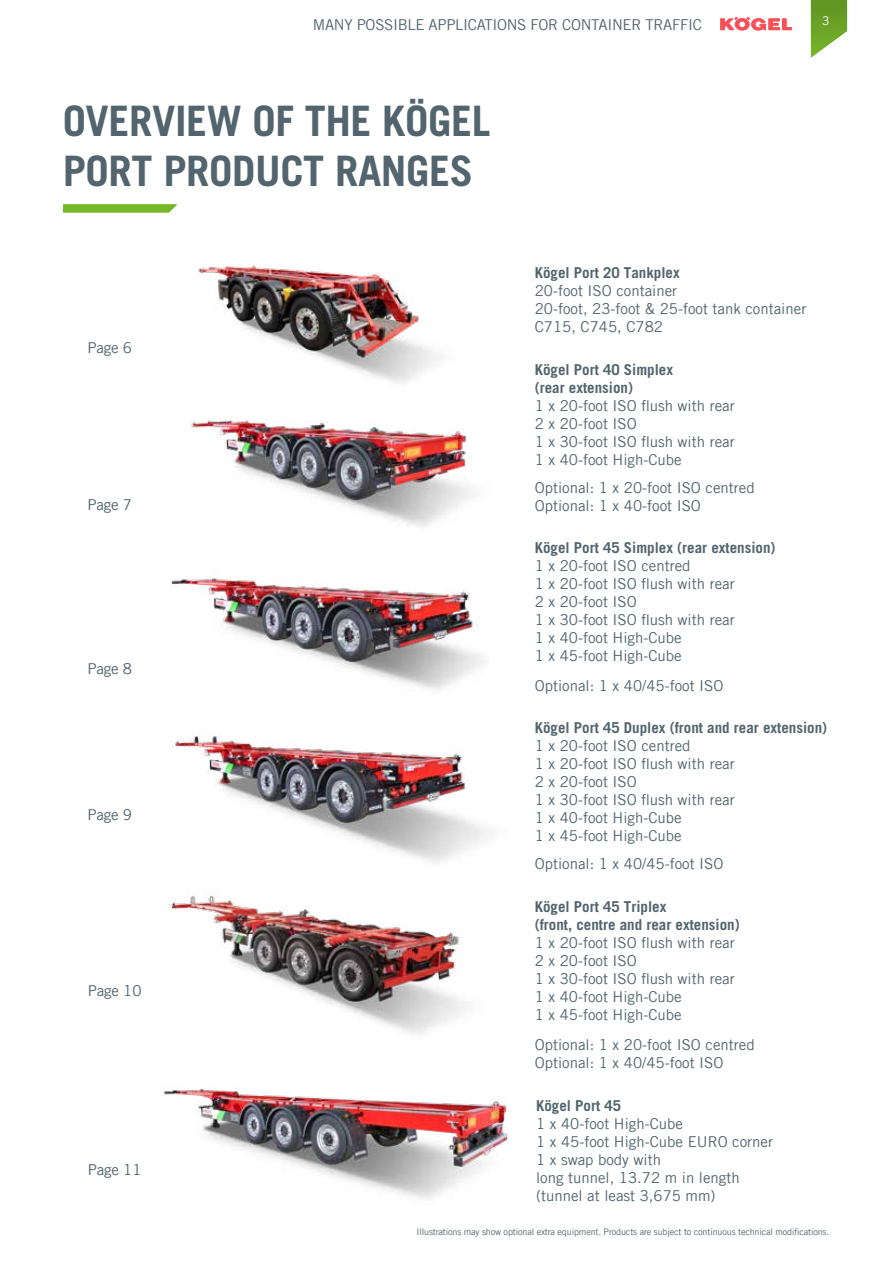
<style>
.page{position:relative;width:893px;height:1263px;background:#fff}
.page>*{position:absolute;margin:0;border:0;box-sizing:border-box;transform-origin:0 0}
.t1{font:700 42px/50.4px "Trade Gothic LT Com";letter-spacing:-.01em;color:#52646d}
.t2{font:15px/18px "Trade Gothic LT Com";color:#52646d}
.t3{font:700 15px/18px "Trade Gothic LT Com";color:#52646d}
.t4{font:15px "Trade Gothic LT Com";letter-spacing:-.02em;color:#52646d}
.t5{font:12px "Trade Gothic LT Com";color:#fff}
.t6{font:9px "Trade Gothic LT Com";letter-spacing:-.015em;color:#52646d}
</style>
<div class="page">
<svg style="left:64px;top:204px;width:114px;height:9px"></svg>
<svg style="left:811px;top:0;width:36px;height:58px"></svg>
<svg style="left:720px;top:17px;width:72px;height:13px"></svg>
<img style="left:198px;top:265px;width:244px;height:118px">
<img style="left:190px;top:420px;width:282px;height:107px">
<img style="left:171px;top:571px;width:317px;height:119px">
<img style="left:171px;top:732px;width:317px;height:130px">
<img style="left:169px;top:895px;width:298px;height:139px">
<img style="left:162px;top:1088px;width:346px;height:111px">
<p class="t4" style="left:313px;top:16px;width:391px">MANY POSSIBLE APPLICATIONS FOR CONTAINER TRAFFIC</p>
<h1 class="t1" style="left:63px;top:95px;width:429px">OVERVIEW OF THE KÖGEL<br>PORT PRODUCT RANGES</h1>
<p class="t5" style="left:822px;top:14px;width:9px">3</p>
<p class="t2" style="left:87px;top:339px;width:46px">Page 6</p>
<p class="t2" style="left:87px;top:496px;width:46px">Page 7</p>
<p class="t2" style="left:87px;top:659px;width:46px">Page 8</p>
<p class="t2" style="left:87px;top:805px;width:46px">Page 9</p>
<p class="t2" style="left:88px;top:981px;width:55px">Page 10</p>
<p class="t2" style="left:88px;top:1160px;width:55px">Page 11</p>
<p class="t3" style="left:535px;top:263px;width:147px">Kögel Port 20 Tankplex</p>
<p class="t2" style="left:535px;top:281px;width:273px">20-foot ISO container<br>20-foot, 23-foot &amp; 25-foot tank container<br>C715, C745, C782</p>
<p class="t3" style="left:535px;top:360px;width:140px">Kögel Port 40 Simplex (rear extension)</p>
<p class="t2" style="left:535px;top:396px;width:201px">1 x 20-foot ISO flush with rear<br>2 x 20-foot ISO<br>1 x 30-foot ISO flush with rear<br>1 x 40-foot High-Cube</p>
<p class="t2" style="left:535px;top:478px;width:221px">Optional: 1 x 20-foot ISO centred<br>Optional: 1 x 40-foot ISO</p>
<p class="t3" style="left:535px;top:539px;width:242px">Kögel Port 45 Simplex (rear extension)</p>
<p class="t2" style="left:535px;top:557px;width:201px">1 x 20-foot ISO centred<br>1 x 20-foot ISO flush with rear<br>2 x 20-foot ISO<br>1 x 30-foot ISO flush with rear<br>1 x 40-foot High-Cube<br>1 x 45-foot High-Cube</p>
<p class="t2" style="left:535px;top:677px;width:190px">Optional: 1 x 40/45-foot ISO</p>
<p class="t3" style="left:535px;top:718px;width:294px">Kögel Port 45 Duplex (front and rear extension)</p>
<p class="t2" style="left:535px;top:736px;width:201px">1 x 20-foot ISO centred<br>1 x 20-foot ISO flush with rear<br>2 x 20-foot ISO<br>1 x 30-foot ISO flush with rear<br>1 x 40-foot High-Cube<br>1 x 45-foot High-Cube</p>
<p class="t2" style="left:535px;top:854px;width:190px">Optional: 1 x 40/45-foot ISO</p>
<p class="t3" style="left:535px;top:898px;width:206px">Kögel Port 45 Triplex<br>(front, centre and rear extension)</p>
<p class="t2" style="left:535px;top:934px;width:201px">1 x 20-foot ISO flush with rear<br>2 x 20-foot ISO<br>1 x 30-foot ISO flush with rear<br>1 x 40-foot High-Cube<br>1 x 45-foot High-Cube</p>
<p class="t2" style="left:535px;top:1036px;width:221px">Optional: 1 x 20-foot ISO centred<br>Optional: 1 x 40/45-foot ISO</p>
<p class="t3" style="left:536px;top:1097px;width:87px">Kögel Port 45</p>
<p class="t2" style="left:536px;top:1115px;width:239px">1 x 40-foot High-Cube<br>1 x 45-foot High-Cube EURO corner<br>1 x swap body with<br>long tunnel, 13.72 m in length (tunnel at least 3,675 mm)</p>
<p class="t6" style="left:416px;top:1227px;width:414px">Illustrations may show optional extra equipment. Products are subject to continuous technical modifications.</p>
</div>
